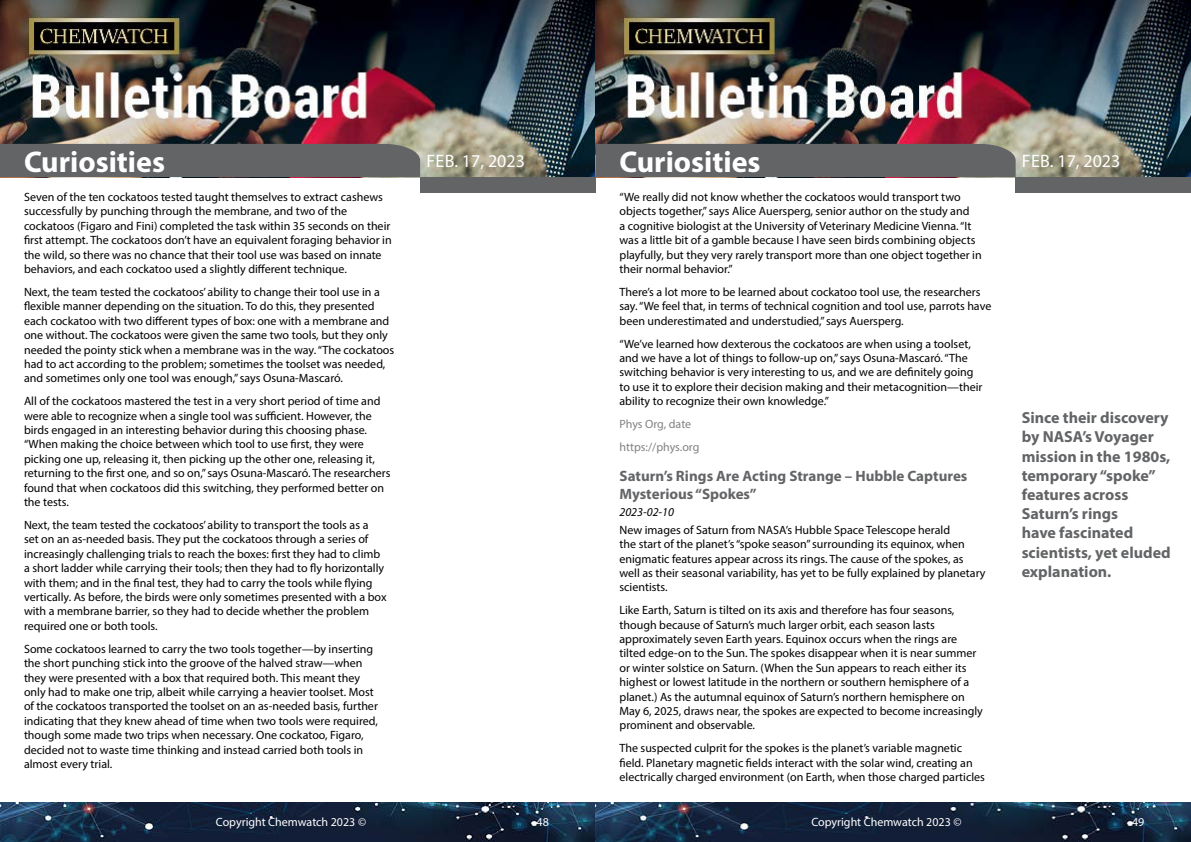
<style>
.page{position:relative;width:1191px;height:842px;background:#fff}
.page>*{position:absolute;margin:0;border:0;box-sizing:border-box;transform-origin:0 0}
.t1{font:700 30px "Myriad Pro";color:#fff}
.t2{font:18px "Myriad Pro";color:#fff}
.t3{font:700 16px/19.2px "Myriad Pro";color:#636466}
.t4{font:700 15px/18px "Myriad Pro";color:#636466}
.t5{font:12px/14.4px "Myriad Pro";color:#000}
.t6{font:12px "Myriad Pro";color:#fff}
.t7{font:12px/22.9px "Myriad Pro";letter-spacing:-.005em;color:#808285}
.t8{font:italic 12px "Myriad Pro";color:#000}
</style>
<div class="page">
<img style="left:0;top:0;width:1191px;height:177px">
<div style="left:420px;top:177px;width:175px;height:15px;background:#636466"></div>
<div style="left:1015px;top:177px;width:176px;height:15px;background:#636466"></div>
<div style="left:0;top:144px;width:420px;height:33px;background:#636466"></div>
<div style="left:595px;top:144px;width:420px;height:33px;background:#636466"></div>
<img style="left:0;top:802px;width:1191px;height:40px">
<h1 class="t1" style="left:24px;top:142px;width:142px">Curiosities</h1>
<h1 class="t1" style="left:619px;top:142px;width:142px">Curiosities</h1>
<p class="t5" style="left:619px;top:190px;width:364px">“We really did not know whether the cockatoos would transport two objects together,” says Alice Auersperg, senior author on the study and<br>a cognitive biologist at the University of Veterinary Medicine Vienna. “It was a little bit of a gamble because I have seen birds combining objects playfully, but they very rarely transport more than one object together in their normal behavior.”</p>
<p class="t5" style="left:619px;top:284px;width:373px">There’s a lot more to be learned about cockatoo tool use, the researchers say. “We feel that, in terms of technical cognition and tool use, parrots have been underestimated and understudied,” says Auersperg.</p>
<p class="t5" style="left:619px;top:336px;width:364px">“We’ve learned how dexterous the cockatoos are when using a toolset, and we have a lot of things to follow-up on,” says Osuna-Mascaró. “The switching behavior is very interesting to us, and we are definitely going to use it to explore their decision making and their metacognition—their ability to recognize their own knowledge.”</p>
<p class="t7" style="left:619px;top:412px;width:81px">Phys Org, date https://phys.org</p>
<p class="t4" style="left:619px;top:466px;width:349px">Saturn’s Rings Are Acting Strange – Hubble Captures<br>Mysterious “Spokes”</p>
<p class="t8" style="left:619px;top:505px;width:56px">2023-02-10</p>
<p class="t5" style="left:619px;top:522px;width:367px">New images of Saturn from NASA’s Hubble Space Telescope herald<br>the start of the planet’s “spoke season” surrounding its equinox, when enigmatic features appear across its rings. The cause of the spokes, as well as their seasonal variability, has yet to be fully explained by planetary scientists.</p>
<p class="t5" style="left:619px;top:603px;width:365px">Like Earth, Saturn is tilted on its axis and therefore has four seasons, though because of Saturn’s much larger orbit, each season lasts approximately seven Earth years. Equinox occurs when the rings are tilted edge-on to the Sun. The spokes disappear when it is near summer or winter solstice on Saturn. (When the Sun appears to reach either its highest or lowest latitude in the northern or southern hemisphere of a planet.) As the autumnal equinox of Saturn’s northern hemisphere on May 6, 2025, draws near, the spokes are expected to become increasingly prominent and observable.</p>
<p class="t5" style="left:619px;top:741px;width:367px">The suspected culprit for the spokes is the planet’s variable magnetic field. Planetary magnetic fields interact with the solar wind, creating an electrically charged environment (on Earth, when those charged particles</p>
<h2 class="t2" style="left:426px;top:149px;width:100px">Feb. 17, 2023</h2>
<h2 class="t2" style="left:1022px;top:149px;width:100px">Feb. 17, 2023</h2>
<p class="t5" style="left:24px;top:190px;width:369px">Seven of the ten cockatoos tested taught themselves to extract cashews successfully by punching through the membrane, and two of the cockatoos (Figaro and Fini) completed the task within 35 seconds on their first attempt. The cockatoos don’t have an equivalent foraging behavior in the wild, so there was no chance that their tool use was based on innate behaviors, and each cockatoo used a slightly different technique.</p>
<p class="t5" style="left:24px;top:285px;width:372px">Next, the team tested the cockatoos’ ability to change their tool use in a flexible manner depending on the situation. To do this, they presented each cockatoo with two different types of box: one with a membrane and one without. The cockatoos were given the same two tools, but they only needed the pointy stick when a membrane was in the way. “The cockatoos had to act according to the problem; sometimes the toolset was needed, and sometimes only one tool was enough,” says Osuna-Mascaró.</p>
<p class="t5" style="left:24px;top:394px;width:368px">All of the cockatoos mastered the test in a very short period of time and were able to recognize when a single tool was sufficient. However, the birds engaged in an interesting behavior during this choosing phase. “When making the choice between which tool to use first, they were picking one up, releasing it, then picking up the other one, releasing it, returning to the first one, and so on,” says Osuna-Mascaró. The researchers found that when cockatoos did this switching, they performed better on the tests.</p>
<p class="t5" style="left:24px;top:518px;width:364px">Next, the team tested the cockatoos’ ability to transport the tools as a<br>set on an as-needed basis. They put the cockatoos through a series of increasingly challenging trials to reach the boxes: first they had to climb a short ladder while carrying their tools; then they had to fly horizontally with them; and in the final test, they had to carry the tools while flying vertically. As before, the birds were only sometimes presented with a box with a membrane barrier, so they had to decide whether the problem required one or both tools.</p>
<p class="t5" style="left:24px;top:641px;width:355px">Some cockatoos learned to carry the two tools together—by inserting the short punching stick into the groove of the halved straw—when they were presented with a box that required both. This meant they only had to make one trip, albeit while carrying a heavier toolset. Most of the cockatoos transported the toolset on an as-needed basis, further indicating that they knew ahead of time when two tools were required, though some made two trips when necessary. One cockatoo, Figaro, decided not to waste time thinking and instead carried both tools in almost every trial.</p>
<h3 class="t3" style="left:1021px;top:408px;width:150px">Since their discovery by NASA’s Voyager mission in the 1980s, temporary “spoke” features across<br>Saturn’s rings<br>have fascinated scientists, yet eluded explanation.</h3>
<p class="t6" style="left:216px;top:815px;width:152px">Copyright Chemwatch 2023 ©</p>
<p class="t6" style="left:536px;top:815px;width:14px">48</p>
<p class="t6" style="left:811px;top:815px;width:152px">Copyright Chemwatch 2023 ©</p>
<p class="t6" style="left:1132px;top:815px;width:14px">49</p>
</div>
